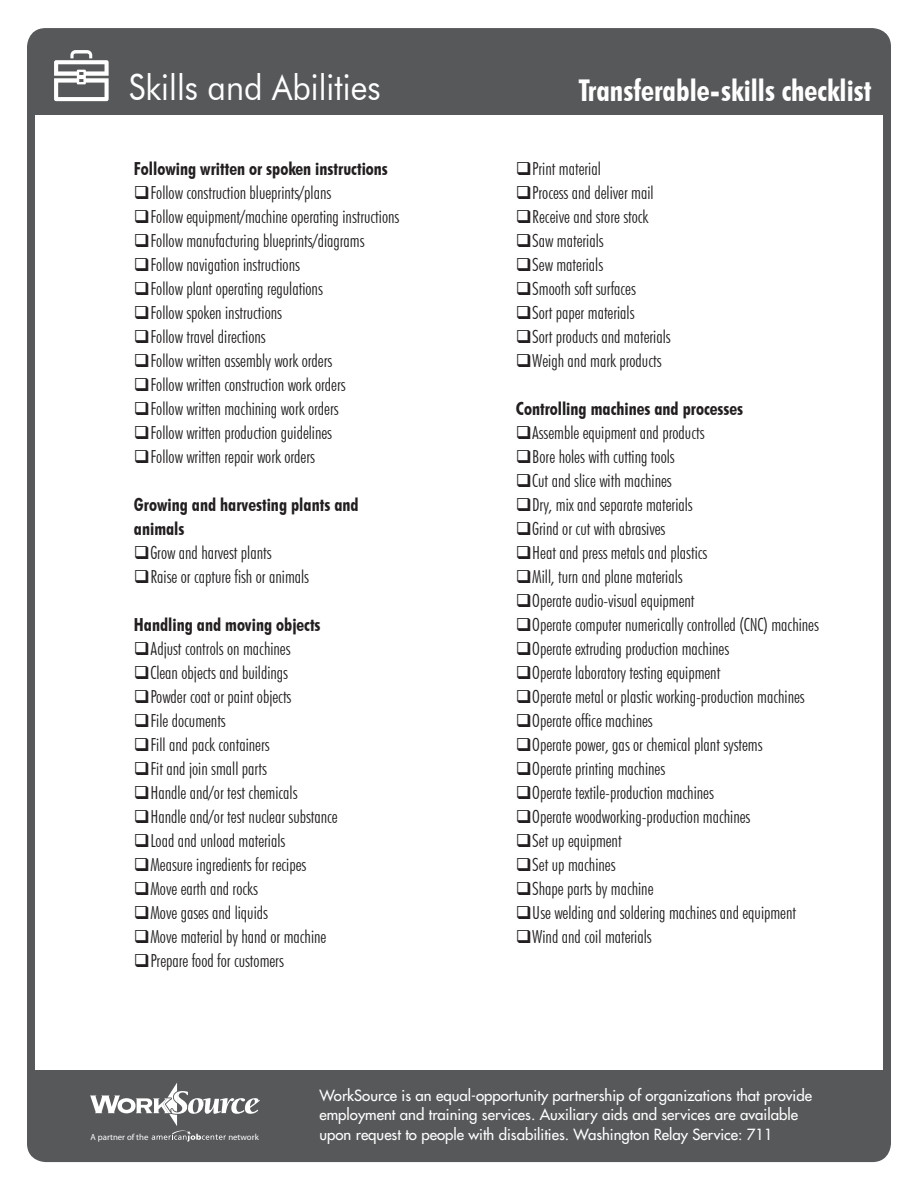
<style>
.page{position:relative;width:918px;height:1188px;background:#fff}
.page>*{position:absolute;margin:0;border:0;box-sizing:border-box;transform-origin:0 0}
.t1{font:36px "Futura BT";color:#fff;scale:.9 1}
.t2{font:700 condensed 30px "Futura BT";color:#fff}
.List_Text__Left_with{font:300 condensed 18px "Futura BT";color:#231f20}
.List_Text_Category{font:700 condensed 18px/24px "Futura BT";color:#231f20}
.t3{font:15px/19.5px "Futura";color:#fff}
.t4{font:8.7px "Myriad Pro";color:#fff}
</style>
<div class="page">
<div style="left:28px;top:29px;width:862px;height:1132px;background:#57585a;border-radius:18px"></div>
<div style="left:35px;top:115px;width:848px;height:955px;background:#fff"></div>
<svg style="left:90px;top:1083px;width:170px;height:59px"></svg>
<svg style="left:54px;top:50px;width:55px;height:51px"></svg>
<h1 class="t1" style="left:129px;top:66px;width:281px">Skills and Abilities</h1>
<p class="List_Text_Category" style="left:134px;top:157px;width:256px">Following written or spoken instructions</p>
<p class="List_Text__Left_with" style="left:150px;top:182px;width:182px">Follow construction blueprints/plans</p>
<p class="List_Text__Left_with" style="left:150px;top:206px;width:250px">Follow equipment/machine operating instructions</p>
<p class="List_Text__Left_with" style="left:150px;top:230px;width:216px">Follow manufacturing blueprints/diagrams</p>
<p class="List_Text__Left_with" style="left:150px;top:254px;width:151px">Follow navigation instructions</p>
<p class="List_Text__Left_with" style="left:150px;top:278px;width:174px">Follow plant operating regulations</p>
<p class="List_Text__Left_with" style="left:150px;top:302px;width:133px">Follow spoken instructions</p>
<p class="List_Text__Left_with" style="left:150px;top:326px;width:117px">Follow travel directions</p>
<p class="List_Text__Left_with" style="left:150px;top:350px;width:183px">Follow written assembly work orders</p>
<p class="List_Text__Left_with" style="left:150px;top:374px;width:197px">Follow written construction work orders</p>
<p class="List_Text__Left_with" style="left:150px;top:398px;width:190px">Follow written machining work orders</p>
<p class="List_Text__Left_with" style="left:150px;top:422px;width:183px">Follow written production guidelines</p>
<p class="List_Text__Left_with" style="left:150px;top:446px;width:166px">Follow written repair work orders</p>
<p class="List_Text_Category" style="left:134px;top:493px;width:226px">Growing and harvesting plants and animals</p>
<p class="List_Text__Left_with" style="left:150px;top:542px;width:123px">Grow and harvest plants</p>
<p class="List_Text__Left_with" style="left:150px;top:566px;width:160px">Raise or capture fish or animals</p>
<p class="List_Text_Category" style="left:134px;top:613px;width:188px">Handling and moving objects</p>
<p class="List_Text__Left_with" style="left:150px;top:638px;width:142px">Adjust controls on machines</p>
<p class="List_Text__Left_with" style="left:150px;top:662px;width:139px">Clean objects and buildings</p>
<p class="List_Text__Left_with" style="left:150px;top:686px;width:142px">Powder coat or paint objects</p>
<p class="List_Text__Left_with" style="left:150px;top:710px;width:77px">File documents</p>
<p class="List_Text__Left_with" style="left:150px;top:734px;width:121px">Fill and pack containers</p>
<p class="List_Text__Left_with" style="left:150px;top:758px;width:118px">Fit and join small parts</p>
<p class="List_Text__Left_with" style="left:150px;top:782px;width:149px">Handle and/or test chemicals</p>
<p class="List_Text__Left_with" style="left:150px;top:806px;width:189px">Handle and/or test nuclear substance</p>
<p class="List_Text__Left_with" style="left:150px;top:830px;width:136px">Load and unload materials</p>
<p class="List_Text__Left_with" style="left:150px;top:854px;width:157px">Measure ingredients for recipes</p>
<p class="List_Text__Left_with" style="left:150px;top:878px;width:109px">Move earth and rocks</p>
<p class="List_Text__Left_with" style="left:150px;top:902px;width:119px">Move gases and liquids</p>
<p class="List_Text__Left_with" style="left:150px;top:926px;width:177px">Move material by hand or machine</p>
<p class="List_Text__Left_with" style="left:150px;top:950px;width:135px">Prepare food for customers</p>
<p class="t2" style="left:578px;top:72px;width:295px">Transferable-skills checklist</p>
<p class="List_Text__Left_with" style="left:532px;top:158px;width:70px">Print material</p>
<p class="List_Text__Left_with" style="left:532px;top:182px;width:123px">Process and deliver mail</p>
<p class="List_Text__Left_with" style="left:532px;top:206px;width:118px">Receive and store stock</p>
<p class="List_Text__Left_with" style="left:532px;top:230px;width:73px">Saw materials</p>
<p class="List_Text__Left_with" style="left:532px;top:254px;width:72px">Sew materials</p>
<p class="List_Text__Left_with" style="left:532px;top:278px;width:105px">Smooth soft surfaces</p>
<p class="List_Text__Left_with" style="left:532px;top:302px;width:104px">Sort paper materials</p>
<p class="List_Text__Left_with" style="left:532px;top:326px;width:140px">Sort products and materials</p>
<p class="List_Text__Left_with" style="left:532px;top:350px;width:131px">Weigh and mark products</p>
<p class="List_Text_Category" style="left:516px;top:397px;width:229px">Controlling machines and processes</p>
<p class="List_Text__Left_with" style="left:532px;top:422px;width:174px">Assemble equipment and products</p>
<p class="List_Text__Left_with" style="left:532px;top:446px;width:144px">Bore holes with cutting tools</p>
<p class="List_Text__Left_with" style="left:532px;top:470px;width:141px">Cut and slice with machines</p>
<p class="List_Text__Left_with" style="left:532px;top:494px;width:162px">Dry, mix and separate materials</p>
<p class="List_Text__Left_with" style="left:532px;top:518px;width:135px">Grind or cut with abrasives</p>
<p class="List_Text__Left_with" style="left:532px;top:542px;width:176px">Heat and press metals and plastics</p>
<p class="List_Text__Left_with" style="left:532px;top:566px;width:152px">Mill, turn and plane materials</p>
<p class="List_Text__Left_with" style="left:532px;top:590px;width:164px">Operate audio-visual equipment</p>
<p class="List_Text__Left_with" style="left:532px;top:614px;width:288px">Operate computer numerically controlled (CNC) machines</p>
<p class="List_Text__Left_with" style="left:532px;top:638px;width:198px">Operate extruding production machines</p>
<p class="List_Text__Left_with" style="left:532px;top:662px;width:190px">Operate laboratory testing equipment</p>
<p class="List_Text__Left_with" style="left:532px;top:686px;width:274px">Operate metal or plastic working-production machines</p>
<p class="List_Text__Left_with" style="left:532px;top:710px;width:122px">Operate office machines</p>
<p class="List_Text__Left_with" style="left:532px;top:734px;width:232px">Operate power, gas or chemical plant systems</p>
<p class="List_Text__Left_with" style="left:532px;top:758px;width:134px">Operate printing machines</p>
<p class="List_Text__Left_with" style="left:532px;top:782px;width:183px">Operate textile-production machines</p>
<p class="List_Text__Left_with" style="left:532px;top:806px;width:219px">Operate woodworking-production machines</p>
<p class="List_Text__Left_with" style="left:532px;top:830px;width:91px">Set up equipment</p>
<p class="List_Text__Left_with" style="left:532px;top:854px;width:85px">Set up machines</p>
<p class="List_Text__Left_with" style="left:532px;top:878px;width:123px">Shape parts by machine</p>
<p class="List_Text__Left_with" style="left:532px;top:902px;width:265px">Use welding and soldering machines and equipment</p>
<p class="List_Text__Left_with" style="left:532px;top:926px;width:121px">Wind and coil materials</p>
<p class="t4" style="left:91px;top:1132px;width:59px">A partner of the</p>
<p class="t4" style="left:228px;top:1132px;width:32px">network</p>
<p class="t3" style="left:319px;top:1086px;width:494px">WorkSource is an equal-opportunity partnership of organizations that provide employment and training services. Auxiliary aids and services are available upon request to people with disabilities. Washington Relay Service: 711</p>
</div>
